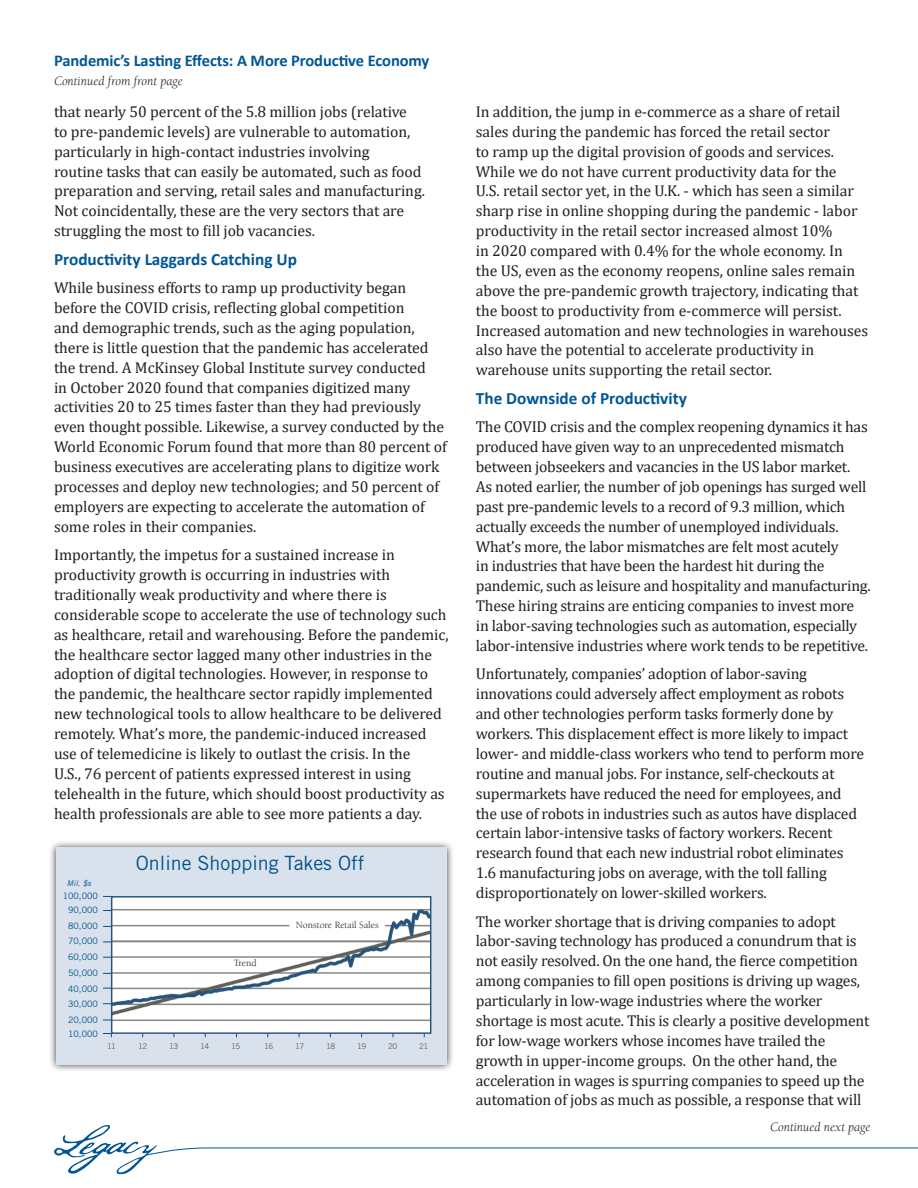
<style>
.page{position:relative;width:918px;height:1188px;background:#fff}
.page>*{position:absolute;margin:0;border:0;box-sizing:border-box;transform-origin:0 0}
.t1{font:19.65px "Trade Gothic LT Std";color:#005488}
.body_10_5_13_25__-5t{font:700 17.25px "Calibri";color:#005696}
.body_10_5_13_25__-10{font:700 17.25px "Calibri";color:#005696}
.subhead_11_13_75_lea{font:700 16.5px "Calibri";letter-spacing:-.005em;color:#005696}
.body_10_5_13_25__-5t-2{font:15.75px/19.8px "Cambria";letter-spacing:-.005em;color:#231f20}
.body_10_5_13_25__-10-2{font:15.75px/19.8px "Cambria";letter-spacing:-.015em;color:#231f20}
.continued_left{font:italic 13.2px "Berkeley Std";color:#231f20}
.continued{font:italic 13.2px "Berkeley Std";color:#231f20}
.t2{font:9.9px "Berkeley Std";color:#231f20}
.t3{font:8.85px "Trade Gothic LT Std";color:#005488}
.t4{font:7.8px "Trade Gothic LT Std";letter-spacing:-.07em;color:#5f6062}
.t5{font:italic 7.8px "Trade Gothic LT Std";color:#005488}
</style>
<div class="page">
<svg style="left:54px;top:1125px;width:864px;height:49px"></svg>
<div style="left:49px;top:840px;width:405px;height:233px;background:#231f20;opacity:.9"></div>
<div style="left:56px;top:848px;width:391px;height:217px;background:#d9e1ed"></div>
<svg style="left:103px;top:1033px;width:9px;height:4px"></svg>
<img style="left:113px;top:898px;width:316px;height:134px">
<div style="left:111px;top:896px;width:320px;height:138px;border:1px solid #26547c"></div>
<div style="left:289px;top:920px;width:96px;height:14px;background:#fff"></div>
<div style="left:226px;top:958px;width:39px;height:14px;background:#fff"></div>
<p class="subhead_11_13_75_lea" style="left:54px;top:49px;width:377px">Pandemic’s Lasting Effects: A More Productive Economy</p>
<p class="continued_left" style="left:54px;top:74px;width:130px">Continued from front page</p>
<p class="body_10_5_13_25__-5t-2" style="left:54px;top:102px;width:372px">that nearly 50 percent of the 5.8 million jobs (relative<br>to pre-pandemic levels) are vulnerable to automation, particularly in high-contact industries involving<br>routine tasks that can easily be automated, such as food preparation and serving, retail sales and manufacturing.<br>Not coincidentally, these are the very sectors that are struggling the most to fill job vacancies.</p>
<p class="body_10_5_13_25__-5t" style="left:54px;top:247px;width:244px">Productivity Laggards Catching Up</p>
<p class="body_10_5_13_25__-5t-2" style="left:54px;top:278px;width:394px">While business efforts to ramp up productivity began before the COVID crisis, reflecting global competition<br>and demographic trends, such as the aging population, there is little question that the pandemic has accelerated the trend. A McKinsey Global Institute survey conducted<br>in October 2020 found that companies digitized many activities 20 to 25 times faster than they had previously even thought possible. Likewise, a survey conducted by the World Economic Forum found that more than 80 percent of business executives are accelerating plans to digitize work processes and deploy new technologies; and 50 percent of employers are expecting to accelerate the automation of some roles in their companies.</p>
<p class="body_10_5_13_25__-5t-2" style="left:54px;top:545px;width:396px">Importantly, the impetus for a sustained increase in productivity growth is occurring in industries with traditionally weak productivity and where there is considerable scope to accelerate the use of technology such as healthcare, retail and warehousing. Before the pandemic, the healthcare sector lagged many other industries in the adoption of digital technologies. However, in response to the pandemic, the healthcare sector rapidly implemented new technological tools to allow healthcare to be delivered remotely. What’s more, the pandemic-induced increased use of telemedicine is likely to outlast the crisis. In the<br>U.S., 76 percent of patients expressed interest in using telehealth in the future, which should boost productivity as health professionals are able to see more patients a day.</p>
<p class="t5" style="left:67px;top:879px;width:26px">Mil. $s</p>
<p class="t3" style="left:63px;top:891px;width:37px">100,000</p>
<p class="t3" style="left:68px;top:904px;width:31px">90,000</p>
<p class="t3" style="left:68px;top:920px;width:31px">80,000</p>
<p class="t3" style="left:68px;top:936px;width:31px">70,000</p>
<p class="t3" style="left:68px;top:952px;width:31px">60,000</p>
<p class="t3" style="left:68px;top:967px;width:31px">50,000</p>
<p class="t3" style="left:68px;top:983px;width:31px">40,000</p>
<p class="t3" style="left:68px;top:999px;width:31px">30,000</p>
<p class="t3" style="left:68px;top:1015px;width:31px">20,000</p>
<p class="t3" style="left:68px;top:1028px;width:31px">10,000</p>
<p class="t1" style="left:136px;top:851px;width:230px">Online Shopping Takes Off</p>
<p class="t2" style="left:234px;top:958px;width:24px">Trend</p>
<p class="t2" style="left:296px;top:919px;width:84px">Nonstore Retail Sales</p>
<p class="t4" style="left:107px;top:1041px;width:11px">11</p>
<p class="t4" style="left:138px;top:1041px;width:11px">12</p>
<p class="t4" style="left:169px;top:1041px;width:11px">13</p>
<p class="t4" style="left:200px;top:1041px;width:11px">14</p>
<p class="t4" style="left:231px;top:1041px;width:11px">15</p>
<p class="t4" style="left:264px;top:1041px;width:11px">16</p>
<p class="t4" style="left:295px;top:1041px;width:11px">17</p>
<p class="t4" style="left:326px;top:1041px;width:11px">18</p>
<p class="t4" style="left:357px;top:1041px;width:11px">19</p>
<p class="t4" style="left:388px;top:1041px;width:11px">20</p>
<p class="t4" style="left:419px;top:1041px;width:11px">21</p>
<p class="body_10_5_13_25__-5t-2" style="left:476px;top:102px;width:394px">In addition, the jump in e-commerce as a share of retail sales during the pandemic has forced the retail sector<br>to ramp up the digital provision of goods and services.<br>While we do not have current productivity data for the<br>U.S. retail sector yet, in the U.K. - which has seen a similar sharp rise in online shopping during the pandemic - labor productivity in the retail sector increased almost 10%<br>in 2020 compared with 0.4% for the whole economy. In the US, even as the economy reopens, online sales remain above the pre-pandemic growth trajectory, indicating that the boost to productivity from e-commerce will persist.<br>Increased automation and new technologies in warehouses also have the potential to accelerate productivity in warehouse units supporting the retail sector.</p>
<p class="body_10_5_13_25__-10" style="left:476px;top:386px;width:212px">The Downside of Productivity</p>
<p class="body_10_5_13_25__-10-2" style="left:476px;top:417px;width:396px">The COVID crisis and the complex reopening dynamics it has produced have given way to an unprecedented mismatch between jobseekers and vacancies in the US labor market.<br>As noted earlier, the number of job openings has surged well past pre-pandemic levels to a record of 9.3 million, which actually exceeds the number of unemployed individuals.<br>What’s more, the labor mismatches are felt most acutely<br>in industries that have been the hardest hit during the pandemic, such as leisure and hospitality and manufacturing.<br>These hiring strains are enticing companies to invest more in labor-saving technologies such as automation, especially labor-intensive industries where work tends to be repetitive.</p>
<p class="body_10_5_13_25__-10-2" style="left:476px;top:664px;width:390px">Unfortunately, companies’ adoption of labor-saving innovations could adversely affect employment as robots and other technologies perform tasks formerly done by workers. This displacement effect is more likely to impact lower- and middle-class workers who tend to perform more routine and manual jobs. For instance, self-checkouts at supermarkets have reduced the need for employees, and the use of robots in industries such as autos have displaced certain labor-intensive tasks of factory workers. Recent research found that each new industrial robot eliminates 1.6 manufacturing jobs on average, with the toll falling disproportionately on lower-skilled workers.</p>
<p class="body_10_5_13_25__-10-2" style="left:476px;top:911px;width:395px">The worker shortage that is driving companies to adopt labor-saving technology has produced a conundrum that is not easily resolved. On the one hand, the fierce competition among companies to fill open positions is driving up wages, particularly in low-wage industries where the worker shortage is most acute. This is clearly a positive development for low-wage workers whose incomes have trailed the growth in upper-income groups. On the other hand, the acceleration in wages is spurring companies to speed up the automation of jobs as much as possible, a response that will</p>
<p class="continued" style="left:770px;top:1120px;width:102px">Continued next page</p>
</div>
